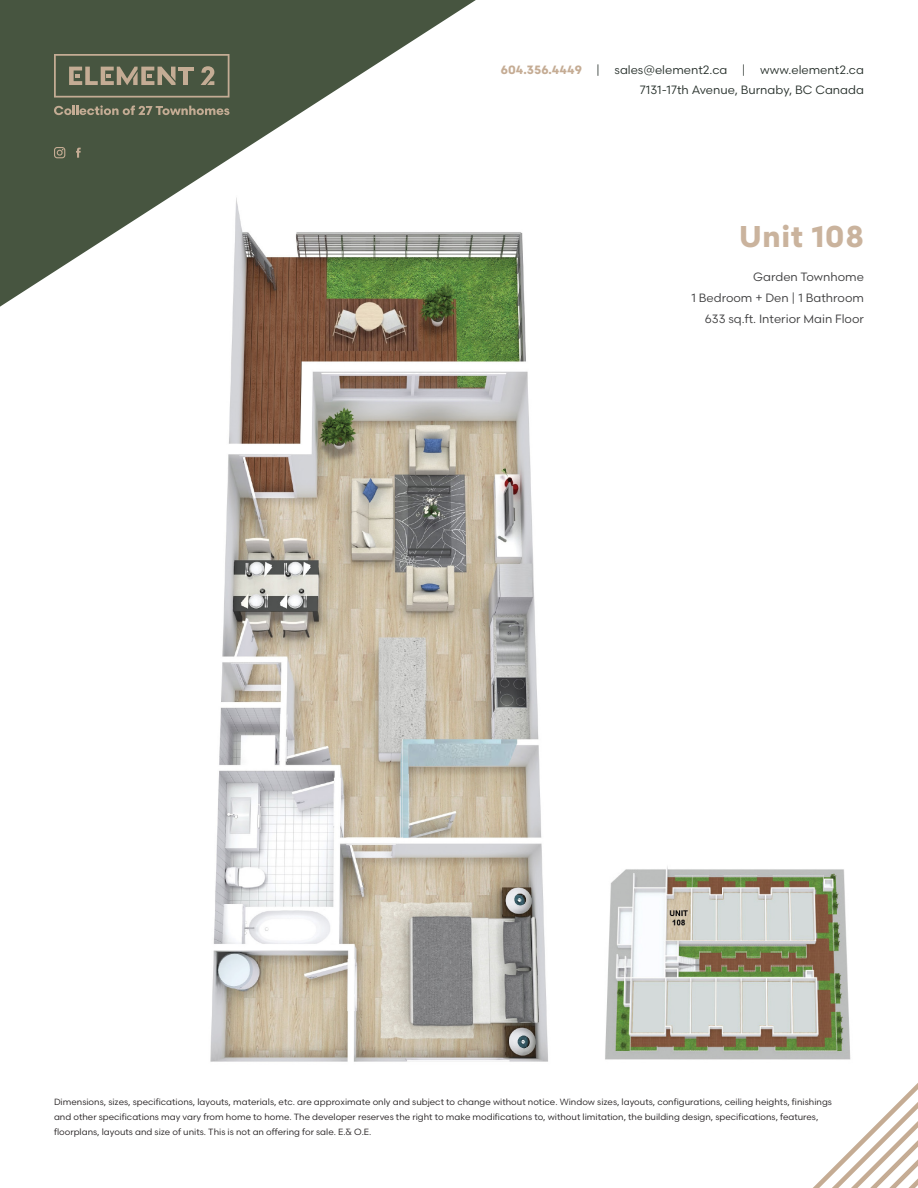
<style>
.page{position:relative;width:918px;height:1188px;background:#fff}
.page>*{position:absolute;margin:0;border:0;box-sizing:border-box;transform-origin:0 0}
.Body{font:700 30px "Scandia";letter-spacing:.025em;color:#cab39d}
.t1{font:12px/19.5px "Scandia";color:#27302b;text-align:right}
.Body-2{font:12px "Scandia";color:#3e3e3f}
.t2{font:9px/15px "Scandia";color:#231f20}
.s1{font-weight:700;color:#c5ac94}
</style>
<div class="page">
<svg style="left:813px;top:1083px;width:105px;height:105px"></svg>
<svg style="left:0;top:0;width:476px;height:307px;fill:#475540"></svg>
<svg style="left:54px;top:147px;width:27px;height:11px"></svg>
<svg style="left:54px;top:54px;width:176px;height:44px;background:#696c56"></svg>
<svg style="left:54px;top:105px;width:176px;height:10px;background:#797761"></svg>
<img style="left:183px;top:194px;width:365px;height:868px">
<img style="left:605px;top:866px;width:246px;height:194px">
<h2 class="t1" style="left:501px;top:60px;width:365px"><span class="s1">604.356.4449</span> | sales@element2.ca | www.element2.ca<br>7131-17th Avenue, Burnaby, BC Canada</h2>
<p class="Body" style="left:739px;top:218px;width:126px">Unit 108</p>
<p class="Body-2" style="left:753px;top:269px;width:112px">Garden Townhome</p>
<p class="Body-2" style="left:692px;top:290px;width:174px">1 Bedroom + Den | 1 Bathroom</p>
<p class="Body-2" style="left:705px;top:311px;width:161px">633 sq.ft. Interior Main Floor</p>
<p class="t2" style="left:54px;top:1094px;width:780px">Dimensions, sizes, specifications, layouts, materials, etc. are approximate only and subject to change without notice. Window sizes, layouts, configurations, ceiling heights, finishings and other specifications may vary from home to home. The developer reserves the right to make modifications to, without limitation, the building design, specifications, features, floorplans, layouts and size of units. This is not an offering for sale. E.&amp; O.E.</p>
</div>
